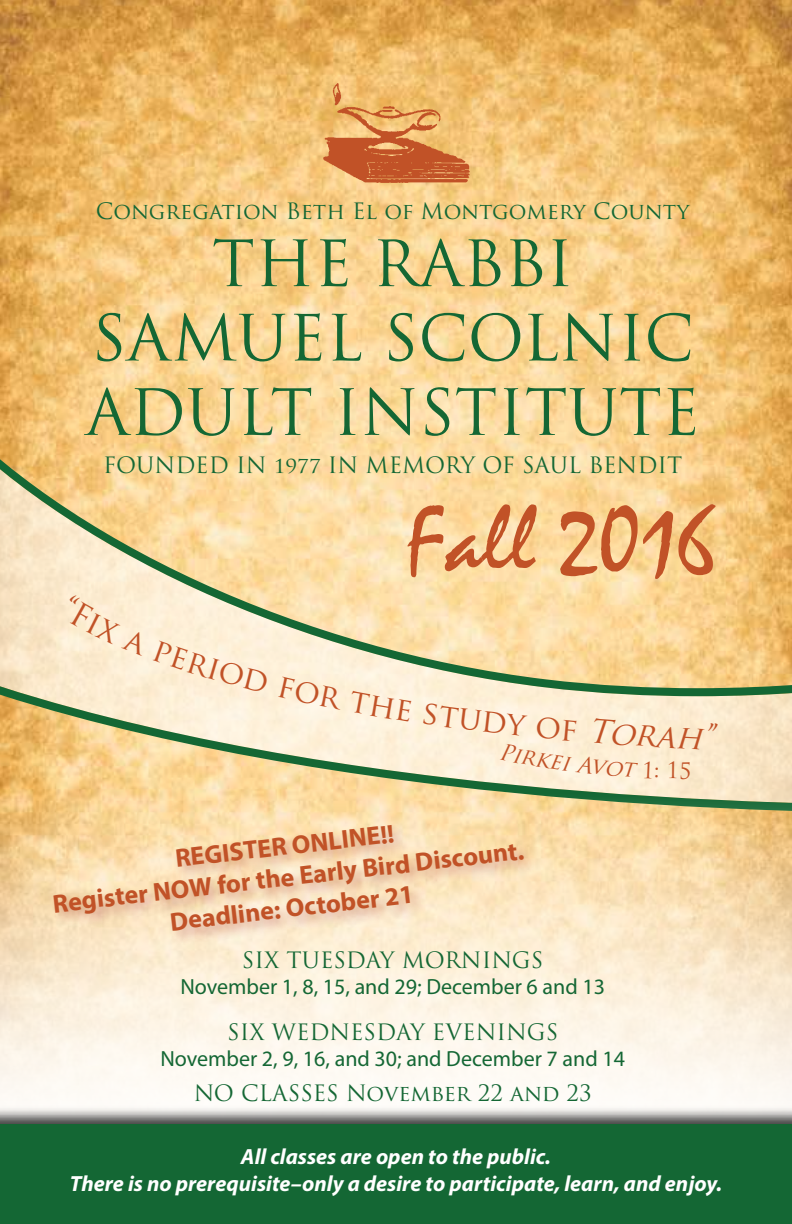
<style>
.page{position:relative;width:792px;height:1224px;background:#fff}
.page>*{position:absolute;margin:0;border:0;box-sizing:border-box;transform-origin:0 0}
.t1{font:96px "Mistral";color:#c15227}
.t2{font:62px/74.4px "Trajan Pro";color:#146734;text-align:center}
.t3{font:700 26px/31.2px "Myriad Pro";color:#c15227;text-align:center}
.t4{font:22px "Trajan Pro";color:#146734}
.t5{font:italic 700 22px/26.4px "Myriad Pro";color:#fff;text-align:center}
.t6{font:22px "Myriad Pro";color:#146734}
.t7{font:22px "Trajan Pro";color:#c15227}
</style>
<div class="page">
<img style="left:0;top:0;width:792px;height:398px">
<svg style="left:0;top:398px;width:792px;height:397px;background:#efd59e"></svg>
<img style="left:318px;top:74px;width:156px;height:130px">
<img style="left:0;top:795px;width:792px;height:306px">
<div style="left:0;top:1106px;width:792px;height:118px;background:#000;opacity:.75"></div>
<div style="left:0;top:1125px;width:792px;height:99px;background:#146734"></div>
<div style="left:50px;top:822px;width:490px;height:125px;background:#951b1e;opacity:.33"></div>
<svg style="left:70px;top:594px;width:199px;height:99px;background:#f7ebd2"></svg>
<svg style="left:278px;top:676px;width:134px;height:46px;background:#fdf1dc"></svg>
<svg style="left:423px;top:703px;width:295px;height:76px;background:#fceed6"></svg>
<p class="t4" style="left:96px;top:197px;width:595px">Congregation Beth El of Montgomery County</p>
<h2 class="t2" style="left:86px;top:226px;width:616px">THE RABBI<br>SAMUEL SCOLNIC<br>ADULT INSTITUTE</h2>
<p class="t4" style="left:103px;top:451px;width:581px">FOUNDED IN 1977 IN MEMORY OF SAUL BENDIT</p>
<h1 class="t1" style="left:406px;top:482px;width:311px">Fall 2016</h1>
<p class="t3" style="left:48px;top:854px;width:476px;rotate:-6deg">REGISTER ONLINE!!<br>Register NOW for the Early Bird Discount.<br>Deadline: October 21</p>
<p class="t4" style="left:242px;top:946px;width:303px">SIX TUESDAY MORNINGS</p>
<p class="t6" style="left:180px;top:973px;width:426px">November 1, 8, 15, and 29; December 6 and 13</p>
<p class="t4" style="left:227px;top:1018px;width:333px">SIX WEDNESDAY EVENINGS</p>
<p class="t6" style="left:160px;top:1045px;width:466px">November 2, 9, 16, and 30; and December 7 and 14</p>
<p class="t4" style="left:194px;top:1079px;width:400px">NO CLASSES November 22 and 23</p>
<p class="t7" style="left:667px;top:756px;width:14px">1</p>
<p class="t5" style="left:70px;top:1143px;width:654px">All classes are open to the public.<br>There is no prerequisite–only a desire to participate, learn, and enjoy.</p>
</div>
